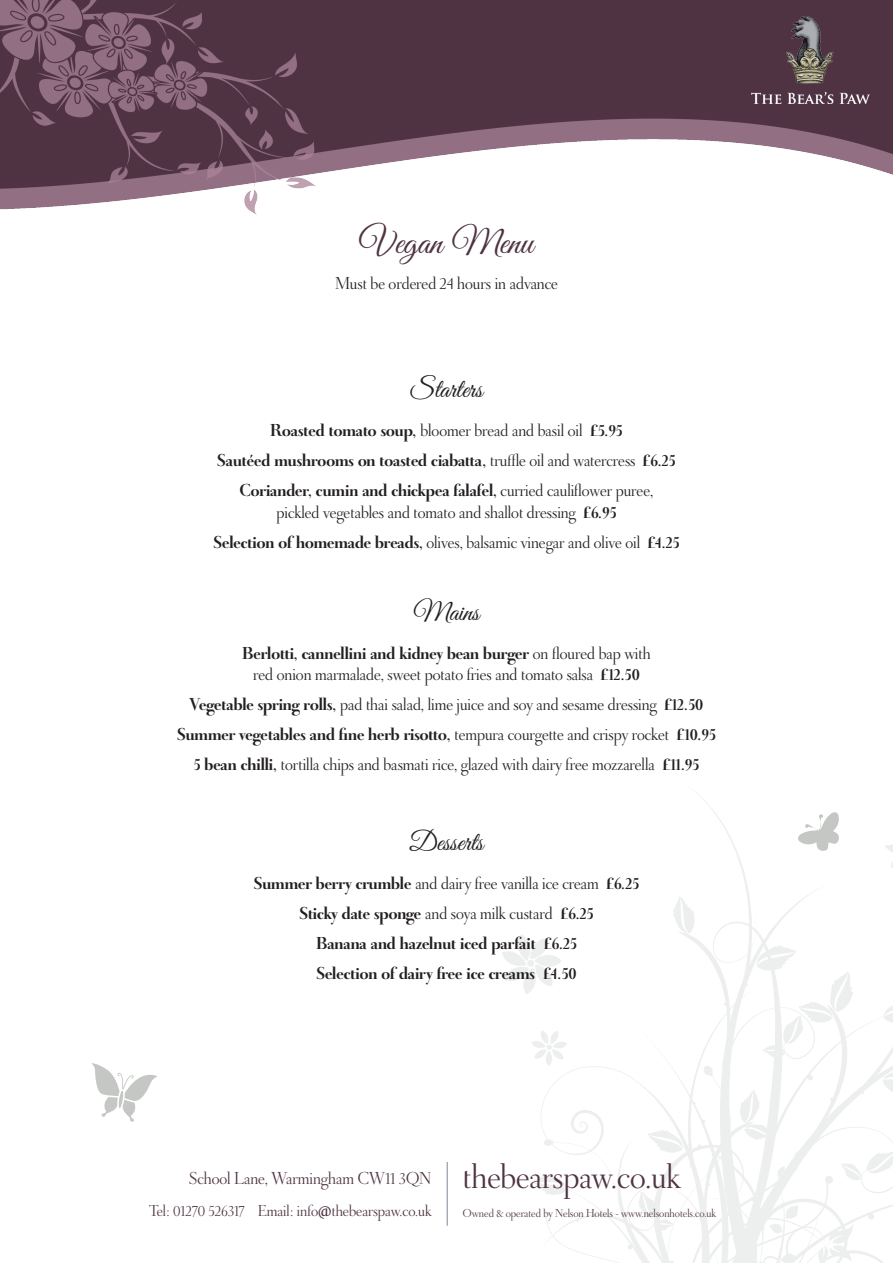
<style>
.page{position:relative;width:893px;height:1263px;background:#fff}
.page>*{position:absolute;margin:0;border:0;box-sizing:border-box;transform-origin:0 0}
.t1{font:36px "Didot Headline";color:#4e3342}
.t2{font:36px "Great Vibes";color:#4e3342}
.t3{font:27px "Great Vibes";color:#231f20}
.t4{font:700 18px "Didot Headline";color:#231f20}
.t5{font:18px "Didot Headline";color:#231f20}
.t6{font:18px "Didot Headline";color:#4e3342}
.t7{font:16.5px "Didot Headline";color:#4e3342}
.t8{font:12px "Didot Headline";color:#4e3342}
.s1{font-weight:400}
.s2{font-weight:700}
.s3{font-family:"Calluna"}
</style>
<div class="page">
<svg style="left:502px;top:934px;width:30px;height:60px"></svg>
<svg style="left:532px;top:938px;width:146px;height:325px"></svg>
<svg style="left:673px;top:902px;width:5px;height:23px"></svg>
<svg style="left:678px;top:796px;width:215px;height:467px"></svg>
<svg style="left:710px;top:867px;width:153px;height:314px"></svg>
<svg style="left:797px;top:810px;width:43px;height:42px"></svg>
<svg style="left:91px;top:1063px;width:66px;height:59px"></svg>
<hr style="left:447px;top:1162px;width:1px;height:64px;background:#8a94a3">
<img style="left:0;top:0;width:893px;height:215px">
<img style="left:752px;top:17px;width:118px;height:87px">
<p class="t2" style="left:360px;top:222px;width:175px">Vegan Menu</p>
<p class="t5" style="left:335px;top:271px;width:224px">Must be ordered 24 hours in advance</p>
<p class="t3" style="left:410px;top:374px;width:74px">Starters</p>
<p class="t4" style="left:270px;top:418px;width:354px">Roasted tomato soup, <span class="s1">bloomer bread and basil oil</span> £5.95</p>
<p class="t4" style="left:217px;top:448px;width:460px">Sautéed mushrooms on toasted ciabatta, <span class="s1">truffle oil and watercress</span> £6.25</p>
<p class="t4" style="left:240px;top:478px;width:415px">Coriander, cumin and chickpea falafel, <span class="s1">curried cauliflower puree,</span></p>
<p class="t5" style="left:276px;top:500px;width:341px">pickled vegetables and tomato and shallot dressing <span class="s2">£6.95</span></p>
<p class="t5" style="left:213px;top:530px;width:468px"><span class="s2">Selection of homemade breads,</span> olives, balsamic vinegar and olive oil <span class="s2">£4.25</span></p>
<p class="t3" style="left:413px;top:597px;width:67px">Mains</p>
<p class="t4" style="left:242px;top:641px;width:410px">Berlotti, cannellini and kidney bean burger <span class="s1">on floured bap with</span></p>
<p class="t5" style="left:253px;top:662px;width:388px">red onion marmalade, sweet potato fries and tomato salsa <span class="s2">£12.50</span></p>
<p class="t5" style="left:190px;top:692px;width:515px"><span class="s2">Vegetable spring rolls,</span> pad thai salad, lime juice and soy and sesame dressing <span class="s2">£12.50</span></p>
<p class="t4" style="left:177px;top:722px;width:540px">Summer vegetables and fine herb risotto, <span class="s1">tempura courgette and crispy rocket</span> £10.95</p>
<p class="t5" style="left:194px;top:752px;width:507px"><span class="s2">5 bean chilli,</span> tortilla chips and basmati rice, glazed with dairy free mozzarella <span class="s2">£11.95</span></p>
<p class="t3" style="left:410px;top:827px;width:75px">Desserts</p>
<p class="t5" style="left:254px;top:871px;width:387px"><span class="s2">Summer berry crumble</span> and dairy free vanilla ice cream <span class="s2">£6.25</span></p>
<p class="t4" style="left:299px;top:901px;width:296px">Sticky date sponge <span class="s1">and soya milk custard</span> £6.25</p>
<p class="t4" style="left:316px;top:931px;width:262px">Banana and hazelnut iced parfait £6.25</p>
<p class="t4" style="left:316px;top:961px;width:262px">Selection of dairy free ice creams £4.50</p>
<p class="t6" style="left:189px;top:1166px;width:244px">School Lane, Warmingham CW11 3QN</p>
<p class="t1" style="left:463px;top:1152px;width:219px">thebearspaw.co.uk</p>
<p class="t7" style="left:149px;top:1199px;width:284px">Tel: 01270 526317 Email: info<span class="s3">@</span>thebearspaw.co.uk</p>
<p class="t8" style="left:463px;top:1205px;width:255px">Owned &amp; operated by Nelson Hotels - www.nelsonhotels.co.uk</p>
</div>
